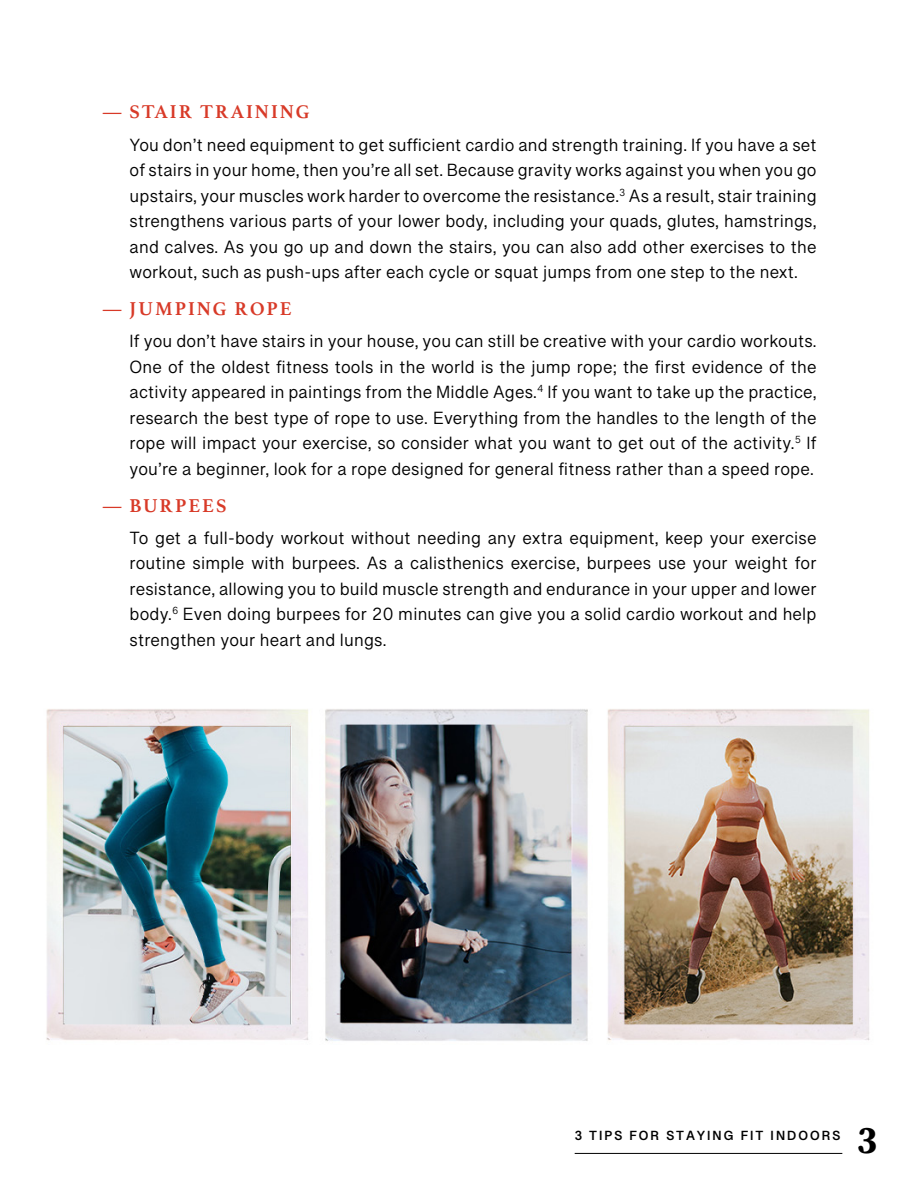
<style>
.page{position:relative;width:918px;height:1188px;background:#fff}
.page>*{position:absolute;margin:0;border:0;box-sizing:border-box;transform-origin:0 0}
.t1{font:700 37.5px "Source Serif Pro";color:#000}
.t2{font:700 19.5px "Athelas";letter-spacing:.1em;color:#d83a28}
.t3{font:18px/25.5px "Grantha Sangam MN";letter-spacing:.01em;color:#000;text-align:justify}
.t4{font:700 13.5px "Grantha Sangam MN";letter-spacing:.15em;color:#000}
</style>
<div class="page">
<hr style="left:575px;top:1153px;width:267px;height:1px;background:#000">
<img style="left:46px;top:709px;width:824px;height:332px">
<p class="t2" style="left:103px;top:96px;width:208px">˩ STAIR TRAINING</p>
<p class="t3" style="left:130px;top:132px;width:689px">You don’t need equipment to get sufficient cardio and strength training. If you have a set of stairs in your home, then you’re all set. Because gravity works against you when you go upstairs, your muscles work harder to overcome the resistance.<sup>3</sup> As a result, stair training strengthens various parts of your lower body, including your quads, glutes, hamstrings, and calves. As you go up and down the stairs, you can also add other exercises to the workout, such as push-ups after each cycle or squat jumps from one step to the next.</p>
<p class="t2" style="left:103px;top:293px;width:191px">˩ JUMPING ROPE</p>
<p class="t3" style="left:130px;top:328px;width:689px">If you don’t have stairs in your house, you can still be creative with your cardio workouts.<br>One of the oldest fitness tools in the world is the jump rope; the first evidence of the activity appeared in paintings from the Middle Ages.<sup>4</sup> If you want to take up the practice, research the best type of rope to use. Everything from the handles to the length of the rope will impact your exercise, so consider what you want to get out of the activity.<sup>5</sup> If you’re a beginner, look for a rope designed for general fitness rather than a speed rope.</p>
<p class="t2" style="left:103px;top:489px;width:125px">˩ BURPEES</p>
<p class="t3" style="left:130px;top:525px;width:689px">To get a full-body workout without needing any extra equipment, keep your exercise routine simple with burpees. As a calisthenics exercise, burpees use your weight for resistance, allowing you to build muscle strength and endurance in your upper and lower body.<sup>6</sup> Even doing burpees for 20 minutes can give you a solid cardio workout and help strengthen your heart and lungs.</p>
<p class="t4" style="left:575px;top:1127px;width:267px">3 TIPS FOR STAYING FIT INDOORS</p>
<h1 class="t1" style="left:858px;top:1115px;width:21px">3</h1>
</div>
